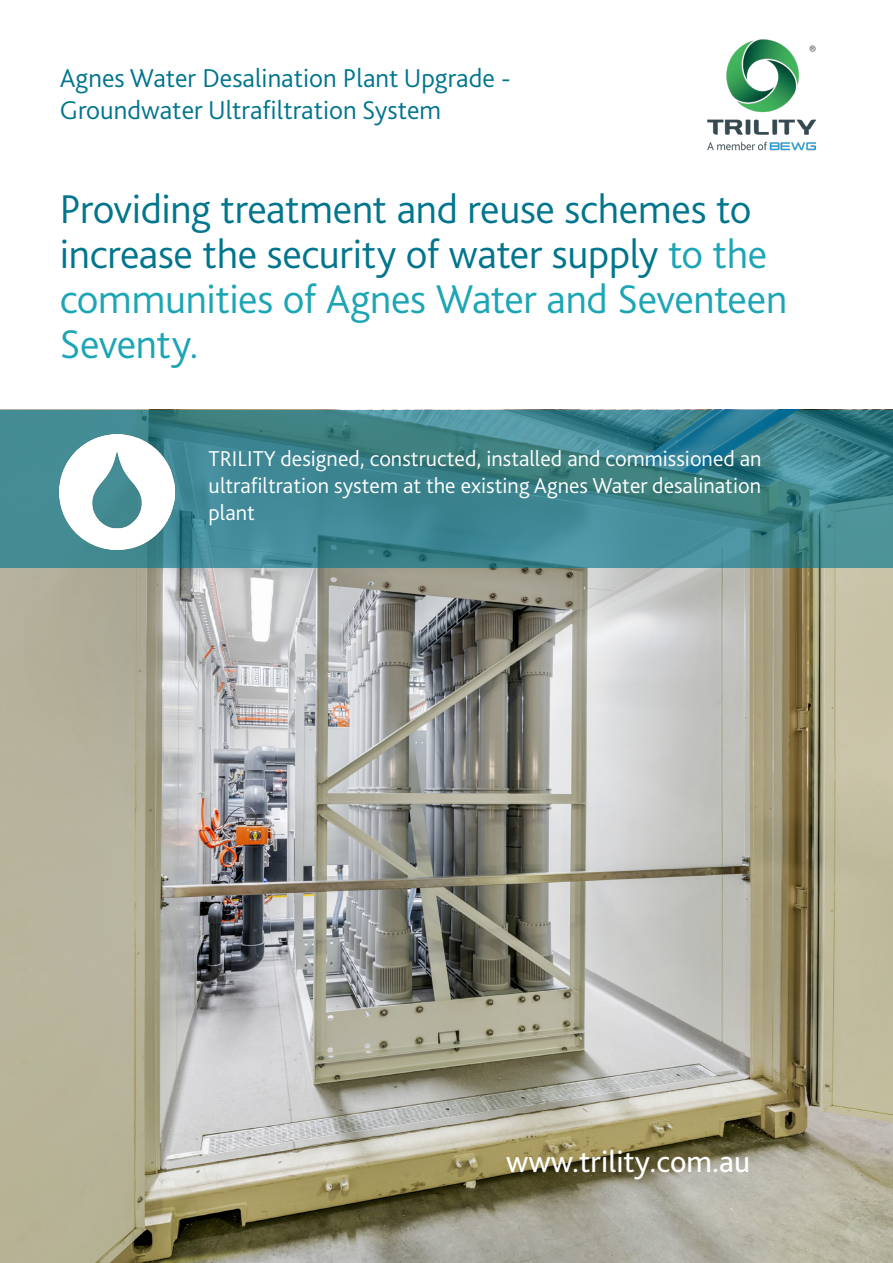
<style>
.page{position:relative;width:893px;height:1263px;background:#fff}
.page>*{position:absolute;margin:0;border:0;box-sizing:border-box;transform-origin:0 0}
.Intro_copy{font:300 42px/45px "Bliss";letter-spacing:-.01em;color:#00758d}
.Web_address{font:31.5px "Bliss";color:#fff}
.Name_of_fact_sheet{font:300 27px "Bliss";color:#00758d}
.Intro_copy_small{font:300 22.5px/27px "Bliss";color:#fff;text-align:justify}
.s1{color:#1ca5b4}
</style>
<div class="page">
<img style="left:0;top:567px;width:893px;height:696px">
<svg style="left:0;top:410px;width:893px;height:157px;background:#3e858f"></svg>
<img style="left:707px;top:39px;width:108px;height:112px">
<img style="left:60px;top:434px;width:115px;height:115px">
<p class="Name_of_fact_sheet" style="left:60px;top:62px;width:452px">Agnes Water Desalination Plant Upgrade -</p>
<p class="Name_of_fact_sheet" style="left:60px;top:93px;width:383px">Groundwater Ultrafiltration System</p>
<p class="Intro_copy" style="left:60px;top:187px;width:729px">Providing treatment and reuse schemes to increase the security of water supply <span class="s1">to the communities of Agnes Water and Seventeen Seventy.</span></p>
<p class="Intro_copy_small" style="left:209px;top:445px;width:555px">TRILITY designed, constructed, installed and commissioned an ultrafiltration system at the existing Agnes Water desalination plant</p>
<p class="Web_address" style="left:506px;top:1142px;width:245px">www.trility.com.au</p>
</div>
